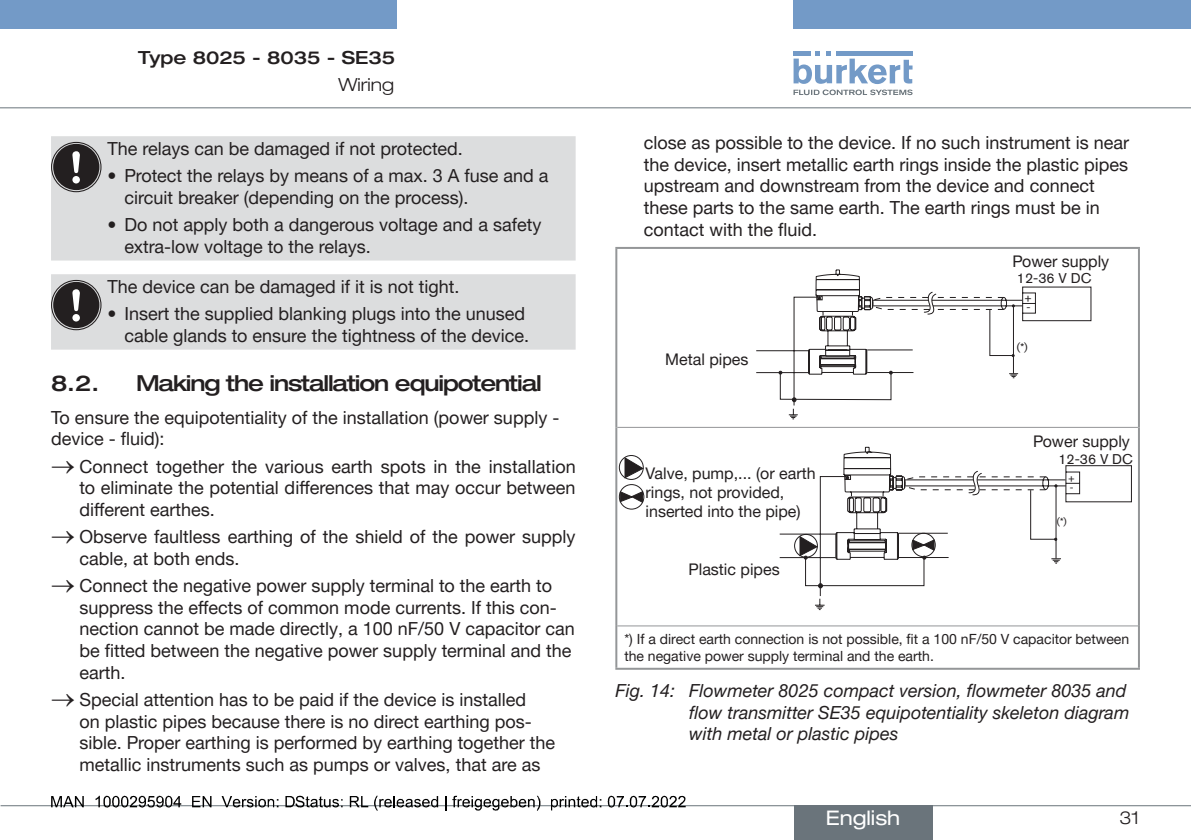
<style>
.page{position:relative;width:1191px;height:840px;background:#fff}
.page>*{position:absolute;margin:0;border:0;box-sizing:border-box;transform-origin:0 0}
.t1{font:500 expanded 22px "Helvetica Neue LTW1 G";letter-spacing:-.05em;color:#231f20}
.t2{font:expanded 20px "Helvetica Neue LTW1 G";color:#fff}
.t3{font:18px/21.6px "Helvetica Neue LTW1 G";color:#231f20}
.t4{font:italic 18px/21.6px "Helvetica Neue LTW1 G";color:#231f20}
.t5{font:500 expanded 18px "Helvetica Neue LTW1 G";color:#231f20}
.t6{font:300 expanded 18px "Helvetica Neue LTW1 G";color:#231f20}
.t7{font:16px/19.2px "Helvetica Neue LTW1 G";color:#231f20}
.t8{font:14px/16.8px "Helvetica Neue LTW1 G";color:#231f20}
.t9{font:14px "Akzidenz Grotesk BQ";color:#231f20}
.t10{font:11px/8.4px "Akzidenz Grotesk BQ";color:#231f20}
.t11{font:10px/9px "Akzidenz Grotesk BQ";color:#231f20}
</style>
<div class="page">
<div style="left:0;top:0;width:396px;height:28px;background:#739ac7"></div>
<div style="left:793px;top:0;width:398px;height:28px;background:#739ac7"></div>
<svg style="left:793px;top:51px;width:119px;height:44px"></svg>
<hr style="left:0;top:107px;width:1191px;height:1px;background:#6a747b">
<div style="left:51px;top:136px;width:524px;height:124px;background:#dcddde"></div>
<div style="left:51px;top:142px;width:50px;height:50px;border:1px solid #231f20;border-radius:50%"></div>
<div style="left:53px;top:144px;width:46px;height:46px;background:#231f20;border-radius:50%"></div>
<div style="left:72px;top:176px;width:8px;height:7px;background:#fff;border-radius:50%"></div>
<svg style="left:72px;top:151px;width:8px;height:22px"></svg>
<div style="left:51px;top:274px;width:524px;height:75px;background:#dcddde"></div>
<hr style="left:615px;top:247px;width:525px;height:2px;background:#949698">
<hr style="left:615px;top:249px;width:2px;height:178px;background:#949698">
<hr style="left:1138px;top:249px;width:2px;height:178px;background:#949698">
<hr style="left:615px;top:427px;width:2px;height:198px;background:#949698">
<hr style="left:1138px;top:427px;width:2px;height:198px;background:#949698">
<hr style="left:615px;top:625px;width:2px;height:42px;background:#949698">
<hr style="left:1138px;top:625px;width:2px;height:42px;background:#949698">
<hr style="left:615px;top:667px;width:525px;height:2px;background:#949698">
<hr style="left:617px;top:426px;width:521px;height:1px;background:#949698">
<hr style="left:617px;top:625px;width:521px;height:1px;background:#949698">
<svg style="left:756px;top:269px;width:335px;height:150px"></svg>
<svg style="left:619px;top:446px;width:513px;height:163px"></svg>
<hr style="left:1px;top:804px;width:1190px;height:1px;background:#6a747b">
<div style="left:793px;top:805px;width:139px;height:34px;background:#6a747b"></div>
<svg style="left:51px;top:796px;width:33px;height:10px"></svg>
<svg style="left:96px;top:795px;width:85px;height:12px"></svg>
<svg style="left:192px;top:796px;width:19px;height:10px"></svg>
<svg style="left:222px;top:796px;width:56px;height:11px"></svg>
<svg style="left:285px;top:795px;width:57px;height:12px"></svg>
<svg style="left:350px;top:796px;width:18px;height:10px"></svg>
<svg style="left:374px;top:795px;width:64px;height:15px"></svg>
<svg style="left:445px;top:796px;width:1px;height:14px"></svg>
<svg style="left:452px;top:795px;width:88px;height:15px"></svg>
<svg style="left:551px;top:796px;width:50px;height:14px"></svg>
<svg style="left:607px;top:795px;width:78px;height:12px"></svg>
<p class="t5" style="left:138px;top:46px;width:258px">Type 8025 - 8035 - SE35</p>
<p class="t6" style="left:338px;top:74px;width:57px">Wiring</p>
<p class="t3" style="left:107px;top:137px;width:357px">The relays can be damaged if not protected.</p>
<p class="t3" style="left:124px;top:165px;width:425px;text-indent:-17px">• Protect the relays by means of a max. 3 A fuse and a circuit breaker (depending on the process).</p>
<p class="t3" style="left:124px;top:213px;width:418px;text-indent:-17px">• Do not apply both a dangerous voltage and a safety extra-low voltage to the relays.</p>
<p class="t3" style="left:107px;top:275px;width:354px">The device can be damaged if it is not tight.</p>
<p class="t3" style="left:107px;top:302px;width:423px;text-align:right">• Insert the supplied blanking plugs into the unused cable glands to ensure the tightness of the device.</p>
<p class="t1" style="left:51px;top:368px;width:50px">8.2.</p>
<p class="t1" style="left:136px;top:368px;width:407px">Making the installation equipotential</p>
<p class="t3" style="left:51px;top:406px;width:510px">To ensure the equipotentiality of the installation (power supply - device - fluid):</p>
<p class="t3" style="left:79px;top:455px;width:498px;text-align:justify;text-indent:-28px">→ Connect together the various earth spots in the installation to eliminate the potential differences that may occur between different earthes.</p>
<p class="t3" style="left:79px;top:525px;width:498px;text-indent:-28px">→ Observe faultless earthing of the shield of the power supply cable, at both ends.</p>
<p class="t3" style="left:79px;top:574px;width:497px;text-indent:-28px">→ Connect the negative power supply terminal to the earth to suppress the effects of common mode currents. If this con&shy;nection cannot be made directly, a 100 nF/50 V capacitor can be fitted between the negative power supply terminal and the earth.</p>
<p class="t3" style="left:79px;top:688px;width:477px;text-indent:-28px">→ Special attention has to be paid if the device is installed<br>on plastic pipes because there is no direct earthing pos&shy;sible. Proper earthing is performed by earthing together the metallic instruments such as pumps or valves, that are as</p>
<p class="t3" style="left:643px;top:132px;width:487px">close as possible to the device. If no such instrument is near the device, insert metallic earth rings inside the plastic pipes upstream and downstream from the device and connect these parts to the same earth. The earth rings must be in contact with the fluid.</p>
<p class="t7" style="left:1012px;top:252px;width:98px">Power supply</p>
<p class="t7" style="left:665px;top:350px;width:85px">Metal pipes</p>
<p class="t7" style="left:645px;top:463px;width:172px">Valve, pump,... (or earth rings, not provided, inserted into the pipe)</p>
<p class="t7" style="left:688px;top:558px;width:93px">Plastic pipes</p>
<p class="t9" style="left:1017px;top:270px;width:76px">12-36 V DC</p>
<p class="t10" style="left:1024px;top:294px;width:9px">+ -</p>
<p class="t10" style="left:1017px;top:342px;width:12px">(*)</p>
<p class="t7" style="left:1033px;top:431px;width:98px">Power supply</p>
<p class="t9" style="left:1058px;top:450px;width:76px">12-36 V DC</p>
<p class="t11" style="left:1067px;top:473px;width:9px">+ -</p>
<p class="t11" style="left:1056px;top:516px;width:11px">(*)</p>
<p class="t8" style="left:624px;top:630px;width:506px">*) If a direct earth connection is not possible, fit a 100 nF/50 V capacitor between the negative power supply terminal and the earth.</p>
<p class="t4" style="left:689px;top:679px;width:442px;text-indent:-74px">Fig. 14: Flowmeter 8025 compact version, flowmeter 8035 and flow transmitter SE35 equipotentiality skeleton diagram with metal or plastic pipes</p>
<p class="t2" style="left:825px;top:805px;width:76px">English</p>
<p class="t6" style="left:1119px;top:806px;width:22px">31</p>
</div>
